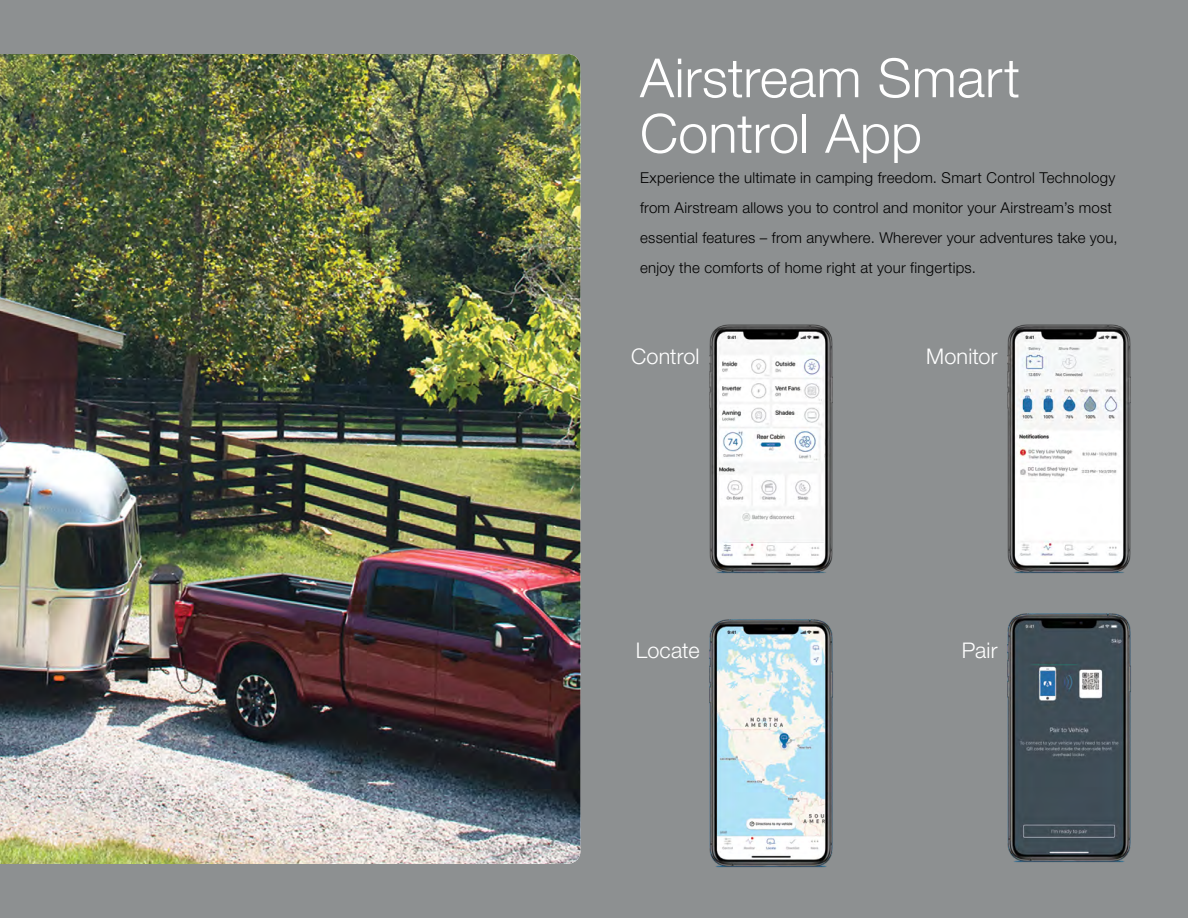
<style>
.page{position:relative;width:1188px;height:918px;background:#8d9091}
.page>*{position:absolute;margin:0;border:0;box-sizing:border-box;transform-origin:0 0}
.t1{font:54px/55.5px "Helvetica Neue LT 45 Lt";letter-spacing:.005em;color:#fff}
.t2{font:21.6px "Helvetica Neue LT 45 Lt";letter-spacing:.01em;color:#fff}
.t3{font:15px/30px "Helvetica Neue LT 45 Lt";letter-spacing:.015em;color:#000}
</style>
<div class="page">
<img style="left:0;top:54px;width:580px;height:810px">
<img style="left:1007px;top:613px;width:124px;height:249px">
<img style="left:709px;top:324px;width:124px;height:249px">
<img style="left:1007px;top:324px;width:124px;height:249px">
<img style="left:709px;top:619px;width:124px;height:249px">
<h1 class="t1" style="left:640px;top:49px;width:382px">Airstream Smart<br>Control App</h1>
<p class="t3" style="left:640px;top:162px;width:479px">Experience the ultimate in camping freedom. Smart Control Technology from Airstream allows you to control and monitor your Airstream’s most essential features – from anywhere. Wherever your adventures take you, enjoy the comforts of home right at your fingertips.</p>
<h2 class="t2" style="left:631px;top:343px;width:70px">Control</h2>
<h2 class="t2" style="left:926px;top:343px;width:73px">Monitor</h2>
<h2 class="t2" style="left:636px;top:637px;width:65px">Locate</h2>
<h2 class="t2" style="left:962px;top:637px;width:37px">Pair</h2>
</div>
